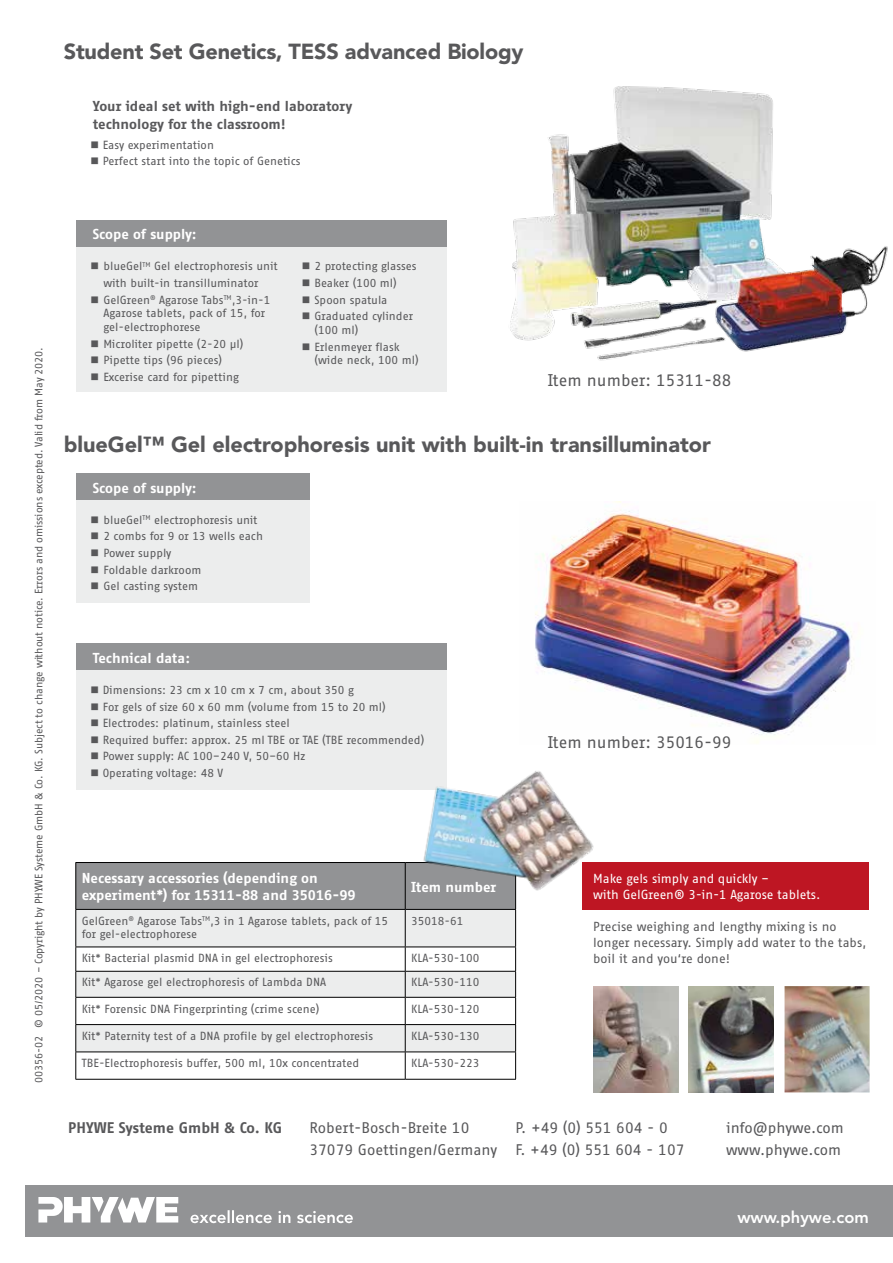
<style>
.page{position:relative;width:893px;height:1263px;background:#fff}
.page>*{position:absolute;margin:0;border:0;box-sizing:border-box;transform-origin:0 0}
.t1{font:900 21.6px "Avenir LT Std";color:#58585a}
.t2{font:16.5px "Fago Office Sans OT";color:#58585a}
.t3{font:800 16.5px "Avenir LT Std";color:#fff}
.t4{font:15px/22.5px "Fago Office Sans OT";color:#58585a}
.t5{font:700 15px "Fago Office Sans OT";color:#58585a}
.t6{font:700 14.1px/16.8px "Fago Office Sans OT";color:#fff}
.t7{font:700 14.1px/18px "Fago Office Sans OT";color:#58585a}
.t8{font:12.75px/15.8px "Fago Office Sans OT";color:#58585a}
.t9{font:12.75px/15.8px "Fago Office Sans OT";letter-spacing:-.005em;color:#fff}
.t10{font:11.55px/13.8px "Fago Office Sans OT";color:#58585a}
.t11{font:10.5px "Fago Office Sans OT";letter-spacing:-.01em;color:#58585a}
</style>
<div class="page">
<img style="left:535px;top:502px;width:319px;height:241px">
<div style="left:26px;top:1185px;width:867px;height:51px;background:#929395"></div>
<svg style="left:38px;top:1197px;width:140px;height:25px"></svg>
<svg style="left:190px;top:1210px;width:163px;height:13px"></svg>
<div style="left:76px;top:863px;width:329px;height:46px;background:#929395"></div>
<div style="left:76px;top:910px;width:439px;height:37px;background:#eceded"></div>
<hr style="left:75px;top:862px;width:330px;height:1px;background:#000">
<hr style="left:75px;top:863px;width:1px;height:46px;background:#000">
<hr style="left:405px;top:862px;width:111px;height:1px;background:#000">
<hr style="left:405px;top:863px;width:1px;height:46px;background:#000">
<hr style="left:75px;top:909px;width:330px;height:1px;background:#000">
<hr style="left:75px;top:910px;width:1px;height:37px;background:#000">
<hr style="left:405px;top:909px;width:111px;height:1px;background:#000">
<hr style="left:405px;top:910px;width:1px;height:37px;background:#000">
<hr style="left:515px;top:910px;width:1px;height:37px;background:#000">
<svg style="left:75px;top:947px;width:441px;height:132px"></svg>
<hr style="left:75px;top:1079px;width:330px;height:1px;background:#000">
<hr style="left:405px;top:1079px;width:111px;height:1px;background:#000">
<div style="left:76px;top:663px;width:370px;height:127px;background:#eceded"></div>
<div style="left:76px;top:234px;width:370px;height:157px;background:#eceded"></div>
<div style="left:76px;top:481px;width:234px;height:122px;background:#eceded"></div>
<div style="left:76px;top:644px;width:370px;height:26px;background:#929395"></div>
<div style="left:76px;top:220px;width:370px;height:26px;background:#929395"></div>
<div style="left:76px;top:473px;width:234px;height:27px;background:#929395"></div>
<img style="left:406px;top:747px;width:207px;height:185px">
<img style="left:510px;top:86px;width:378px;height:275px">
<div style="left:583px;top:862px;width:286px;height:47px;background:#be1623"></div>
<img style="left:593px;top:986px;width:85px;height:106px">
<img style="left:689px;top:986px;width:85px;height:106px">
<img style="left:784px;top:986px;width:86px;height:106px">
<h1 class="t1" style="left:64px;top:38px;width:461px">Student Set Genetics, TESS advanced Biology</h1>
<p class="t7" style="left:93px;top:97px;width:261px">Your ideal set with high-end laboratory technology for the classroom!</p>
<p class="t10" style="left:91px;top:138px;width:125px">■ Easy experimentation</p>
<p class="t10" style="left:91px;top:154px;width:212px">■ Perfect start into the topic of Genetics</p>
<p class="t11" style="left:33px;top:1027px;width:682px;rotate:-90deg">© 05/2020 – Copyright by PHYWE Systeme GmbH &amp; Co. KG. Subject to change without notice. Errors and omissions excepted. Valid from May 2020.</p>
<p class="t11" style="left:33px;top:1083px;width:48px;rotate:-90deg">00356-02</p>
<p class="t6" style="left:93px;top:226px;width:105px">Scope of supply:</p>
<p class="t10" style="left:91px;top:258px;width:189px;line-height:16.5px;text-align:center">■ blueGel<sup>TM</sup> Gel electrophoresis unit with built-in transilluminator</p>
<p class="t10" style="left:103px;top:293px;width:168px;text-indent:-13px">■ GelGreen<sup>®</sup> Agarose Tabs<sup>TM</sup>,3-in-1<br>Agarose tablets, pack of 15, for gel-electrophorese</p>
<p class="t10" style="left:91px;top:337px;width:154px">■ Microliter pipette (2-20 µl)</p>
<p class="t10" style="left:91px;top:354px;width:133px">■ Pipette tips (96 pieces)</p>
<p class="t10" style="left:91px;top:370px;width:150px">■ Excerise card for pipetting</p>
<p class="t10" style="left:302px;top:260px;width:117px">■ 2 protecting glasses</p>
<p class="t10" style="left:302px;top:276px;width:97px">■ Beaker (100 ml)</p>
<p class="t10" style="left:302px;top:293px;width:87px">■ Spoon spatula</p>
<p class="t10" style="left:314px;top:309px;width:100px;text-indent:-13px">■ Graduated cylinder (100 ml)</p>
<p class="t10" style="left:314px;top:340px;width:106px;text-indent:-13px">■ Erlenmeyer flask (wide neck, 100 ml)</p>
<h2 class="t2" style="left:548px;top:371px;width:185px">Item number: 15311-88</h2>
<h1 class="t1" style="left:64px;top:432px;width:649px">blueGel™ Gel electrophoresis unit with built-in transilluminator</h1>
<p class="t6" style="left:93px;top:479px;width:105px">Scope of supply:</p>
<p class="t10" style="left:91px;top:513px;width:169px">■ blueGel<sup>TM</sup> electrophoresis unit</p>
<p class="t10" style="left:91px;top:530px;width:174px">■ 2 combs for 9 or 13 wells each</p>
<p class="t10" style="left:91px;top:546px;width:82px">■ Power supply</p>
<p class="t10" style="left:91px;top:563px;width:112px">■ Foldable darkroom</p>
<p class="t10" style="left:91px;top:579px;width:109px">■ Gel casting system</p>
<p class="t6" style="left:93px;top:649px;width:99px">Technical data:</p>
<p class="t10" style="left:91px;top:683px;width:265px">■ Dimensions: 23 cm x 10 cm x 7 cm, about 350 g</p>
<p class="t10" style="left:91px;top:700px;width:297px">■ For gels of size 60 x 60 mm (volume from 15 to 20 ml)</p>
<p class="t10" style="left:91px;top:716px;width:201px">■ Electrodes: platinum, stainless steel</p>
<p class="t10" style="left:91px;top:733px;width:335px">■ Required buffer: approx. 25 ml TBE or TAE (TBE recommended)</p>
<p class="t10" style="left:91px;top:749px;width:216px">■ Power supply: AC 100–240 V, 50–60 Hz</p>
<p class="t10" style="left:91px;top:766px;width:134px">■ Operating voltage: 48 V</p>
<p class="t6" style="left:82px;top:870px;width:275px">Necessary accessories (depending on experiment*) for 15311-88 and 35016-99</p>
<p class="t6" style="left:411px;top:878px;width:87px">Item number</p>
<p class="t10" style="left:82px;top:914px;width:308px">GelGreen<sup>®</sup> Agarose Tabs<sup>TM</sup>,3 in 1 Agarose tablets, pack of 15 for gel-electrophorese</p>
<p class="t10" style="left:411px;top:914px;width:54px">35018-61</p>
<p class="t10" style="left:82px;top:951px;width:252px">Kit* Bacterial plasmid DNA in gel electrophoresis</p>
<p class="t10" style="left:411px;top:951px;width:70px">KLA-530-100</p>
<p class="t10" style="left:82px;top:976px;width:246px">Kit* Agarose gel electrophoresis of Lambda DNA</p>
<p class="t10" style="left:411px;top:976px;width:70px">KLA-530-110</p>
<p class="t10" style="left:82px;top:1002px;width:239px">Kit* Forensic DNA Fingerprinting (crime scene)</p>
<p class="t10" style="left:411px;top:1002px;width:70px">KLA-530-120</p>
<p class="t10" style="left:82px;top:1029px;width:293px">Kit* Paternity test of a DNA profile by gel electrophoresis</p>
<p class="t10" style="left:411px;top:1029px;width:70px">KLA-530-130</p>
<p class="t10" style="left:82px;top:1056px;width:279px">TBE-Electrophoresis buffer, 500 ml, 10x concentrated</p>
<p class="t10" style="left:411px;top:1056px;width:70px">KLA-530-223</p>
<h2 class="t2" style="left:548px;top:733px;width:185px">Item number: 35016-99</h2>
<p class="t9" style="left:593px;top:871px;width:229px">Make gels simply and quickly –<br>with GelGreen® 3-in-1 Agarose tablets.</p>
<p class="t8" style="left:593px;top:919px;width:275px">Precise weighing and lengthy mixing is no longer necessary. Simply add water to the tabs, boil it and you‘re done!</p>
<p class="t5" style="left:68px;top:1119px;width:216px">PHYWE Systeme GmbH &amp; Co. KG</p>
<p class="t4" style="left:310px;top:1117px;width:189px">Robert-Bosch-Breite 10<br>37079 Goettingen/Germany</p>
<p class="t4" style="left:515px;top:1117px;width:171px">P. +49 (0) 551 604 - 0<br>F. +49 (0) 551 604 - 107</p>
<p class="t4" style="left:726px;top:1117px;width:119px">info@phywe.com www.phywe.com</p>
<h2 class="t3" style="left:737px;top:1208px;width:133px">www.phywe.com</h2>
</div>
